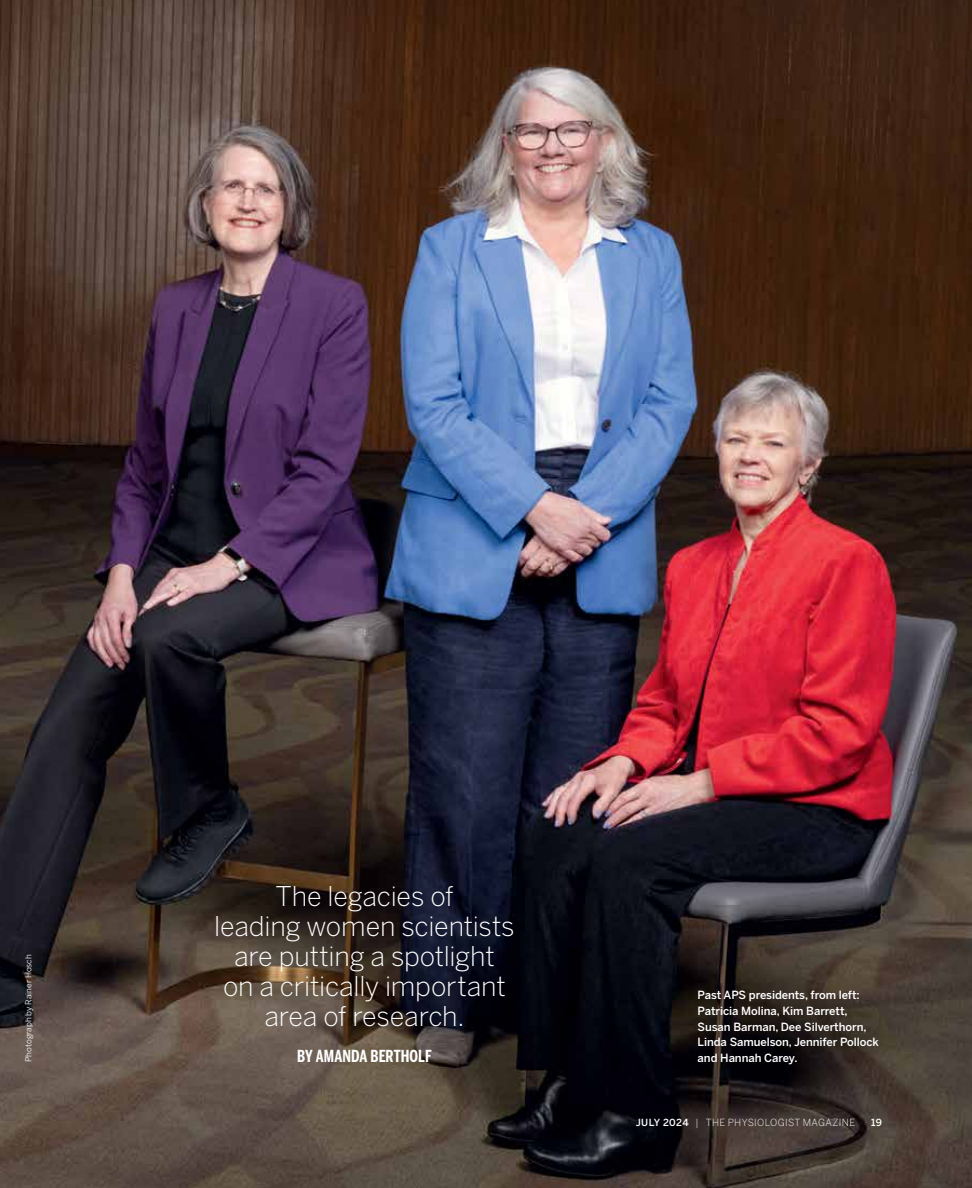
<style>
.page{position:relative;width:972px;height:1188px;background:#fff}
.page>*{position:absolute;margin:0;border:0;box-sizing:border-box;transform-origin:0 0}
.t1{font:300 27px/30px "Benton Sans";letter-spacing:-.01em;color:#fff;text-align:center}
.t2{font:700 16.5px "Benton Sans Comp";letter-spacing:.005em;color:#fff}
.t3{font:500 11.25px/15.8px "Benton Sans";letter-spacing:-.005em;color:#fff}
.t4{font:300 9.75px "Benton Sans";letter-spacing:.035em;color:#fff}
.t5{font:500 9.75px "Benton Sans";color:#fff}
.t6{font:8.25px "Benton Sans";color:#fff}
.s1{font-weight:500}
</style>
<div class="page">
<img style="left:0;top:0;width:972px;height:1188px">
<p class="t6" style="left:24px;top:1062px;width:109px;rotate:-90deg">Photograph by Rainer Hosch</p>
<h1 class="t1" style="left:214px;top:881px;width:302px">The legacies of<br>leading women scientists are putting a spotlight<br>on a critically important area of research.</h1>
<h2 class="t2" style="left:297px;top:1046px;width:136px">BY AMANDA BERTHOLF</h2>
<p class="t3" style="left:698px;top:987px;width:183px">Past APS presidents, from left:<br>Patricia Molina, Kim Barrett,<br>Susan Barman, Dee Silverthorn,<br>Linda Samuelson, Jennifer Pollock and Hannah Carey.</p>
<p class="t4" style="left:636px;top:1116px;width:221px"><span class="s1">JULY 2024</span> | THE PHYSIOLOGIST MAGAZINE</p>
<p class="t5" style="left:871px;top:1116px;width:12px">19</p>
</div>
